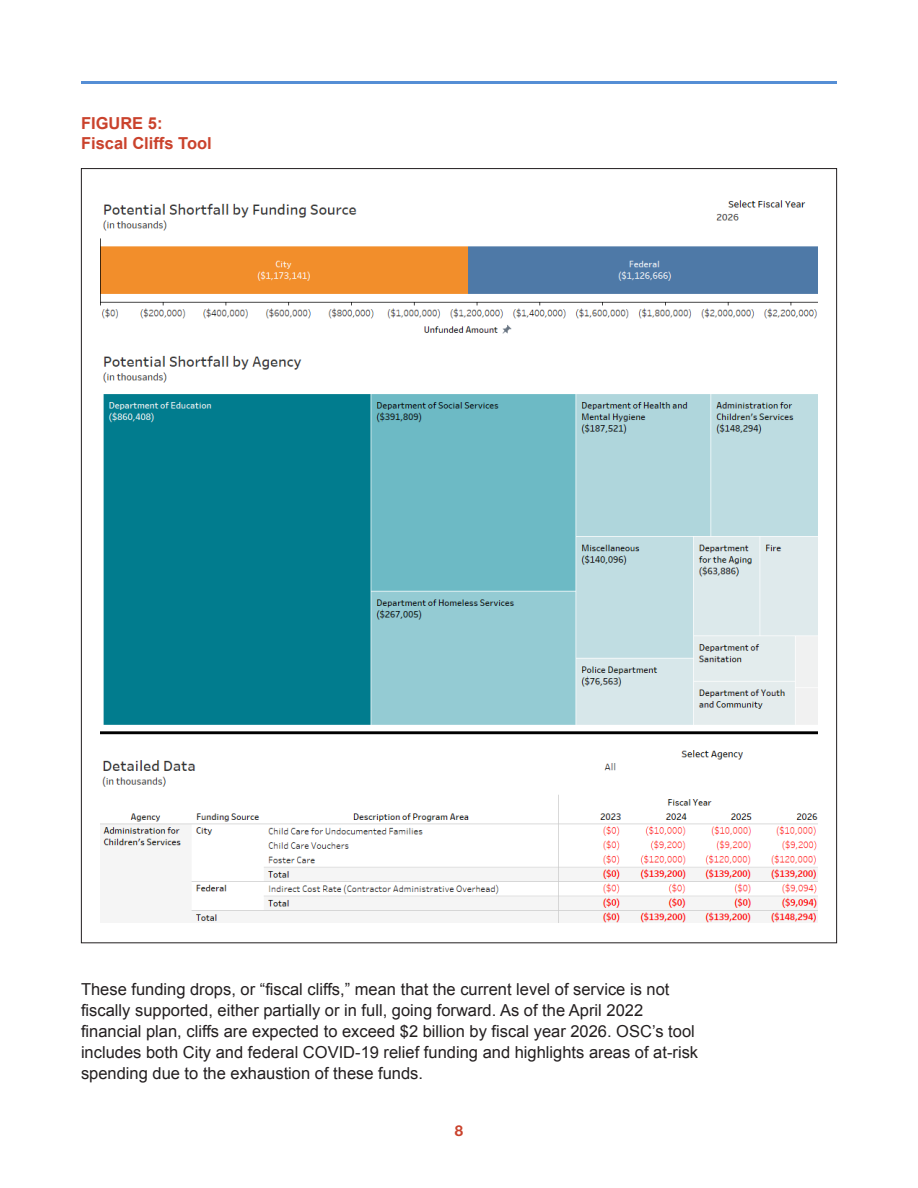
<style>
.page{position:relative;width:918px;height:1188px;background:#fff}
.page>*{position:absolute;margin:0;border:0;box-sizing:border-box;transform-origin:0 0}
._3_Body_Text{font:16.5px/21px "Arial";color:#231f20}
._7_Figures_rev{font:700 16.5px/19.5px "Arial";color:#ca422c}
.t1{font:700 15px "Helvetica Neue LT Std";color:#ca422c}
</style>
<div class="page">
<hr style="left:81px;top:81px;width:756px;height:3px;background:#558ed5">
<img style="left:101px;top:200px;width:716px;height:723px">
<p class="_7_Figures_rev" style="left:81px;top:114px;width:132px">FIGURE 5:<br>Fiscal Cliffs Tool</p>
<p class="_3_Body_Text" style="left:81px;top:978px;width:619px">These funding drops, or “fiscal cliffs,” mean that the current level of service is not fiscally supported, either partially or in full, going forward. As of the April 2022 financial plan, cliffs are expected to exceed $2 billion by fiscal year 2026. OSC’s tool includes both City and federal COVID-19 relief funding and highlights areas of at-risk spending due to the exhaustion of these funds.</p>
<p class="t1" style="left:455px;top:1121px;width:10px">8</p>
</div>
